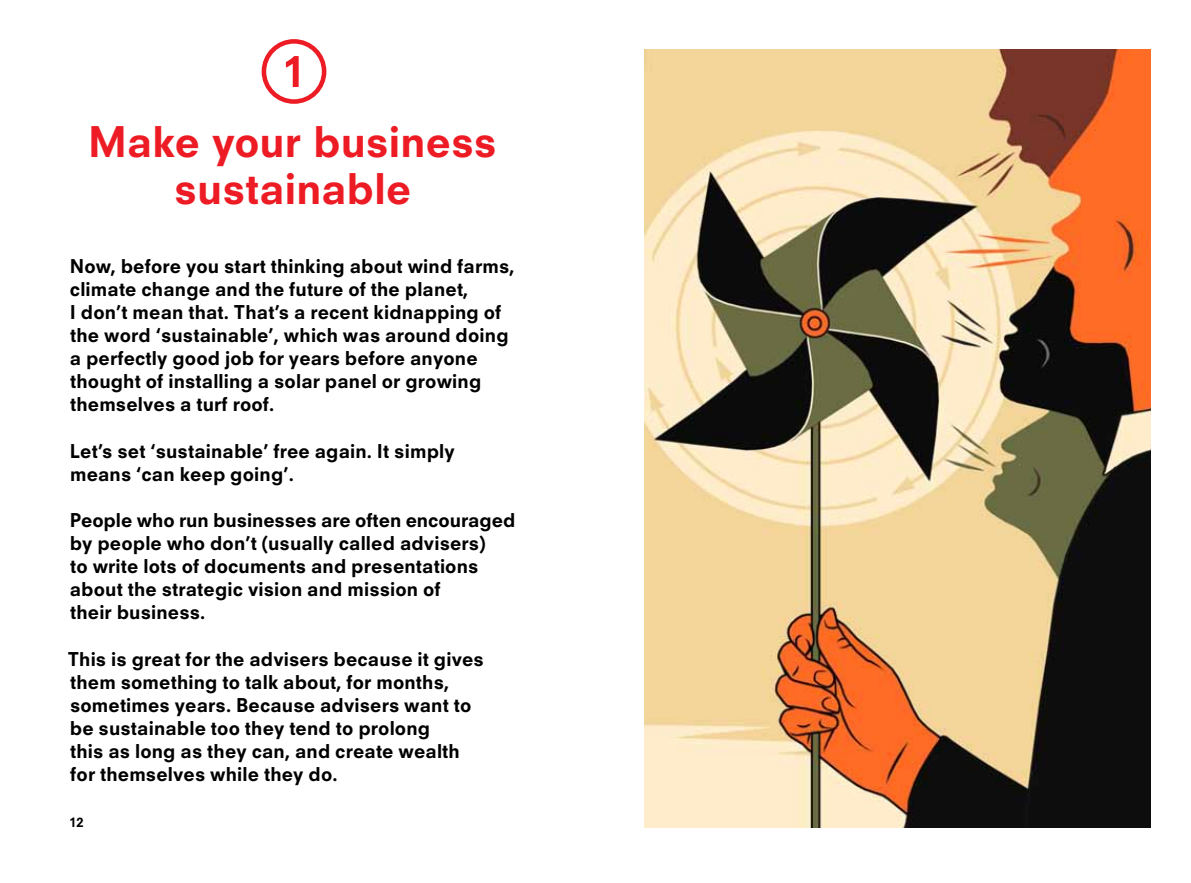
<style>
.page{position:relative;width:1191px;height:883px;background:#fff}
.page>*{position:absolute;margin:0;border:0;box-sizing:border-box;transform-origin:0 0}
.t1{font:800 41.12px/46.2px "Neuzeit S";letter-spacing:.005em;color:#ed1c24;text-align:center}
.t2{font:800 18.55px/23.1px "Neuzeit S";letter-spacing:.005em;color:#000}
.t3{font:800 12.6px "Neuzeit S";color:#000}
</style>
<div class="page">
<img style="left:644px;top:50px;width:506px;height:777px">
<svg style="left:286px;top:56px;width:13px;height:31px"></svg>
<div style="left:262px;top:39px;width:64px;height:65px;border:5px solid #ed1c24;border-radius:50%"></div>
<h1 class="t1" style="left:88px;top:119px;width:410px">Make your business sustainable</h1>
<p class="t2" style="left:70px;top:254px;width:446px">Now, before you start thinking about wind farms, climate change and the future of the planet,<br>I don’t mean that. That’s a recent kidnapping of the word ‘sustainable’, which was around doing a perfectly good job for years before anyone thought of installing a solar panel or growing themselves a turf roof.</p>
<p class="t2" style="left:70px;top:439px;width:386px">Let’s set ‘sustainable’ free again. It simply means ‘can keep going’.</p>
<p class="t2" style="left:70px;top:509px;width:447px">People who run businesses are often encouraged by people who don’t (usually called advisers)<br>to write lots of documents and presentations about the strategic vision and mission of<br>their business.</p>
<p class="t2" style="left:68px;top:647px;width:418px">This is great for the advisers because it gives them something to talk about, for months, sometimes years. Because advisers want to be sustainable too they tend to prolong<br>this as long as they can, and create wealth for themselves while they do.</p>
<p class="t3" style="left:69px;top:815px;width:15px">12</p>
</div>
